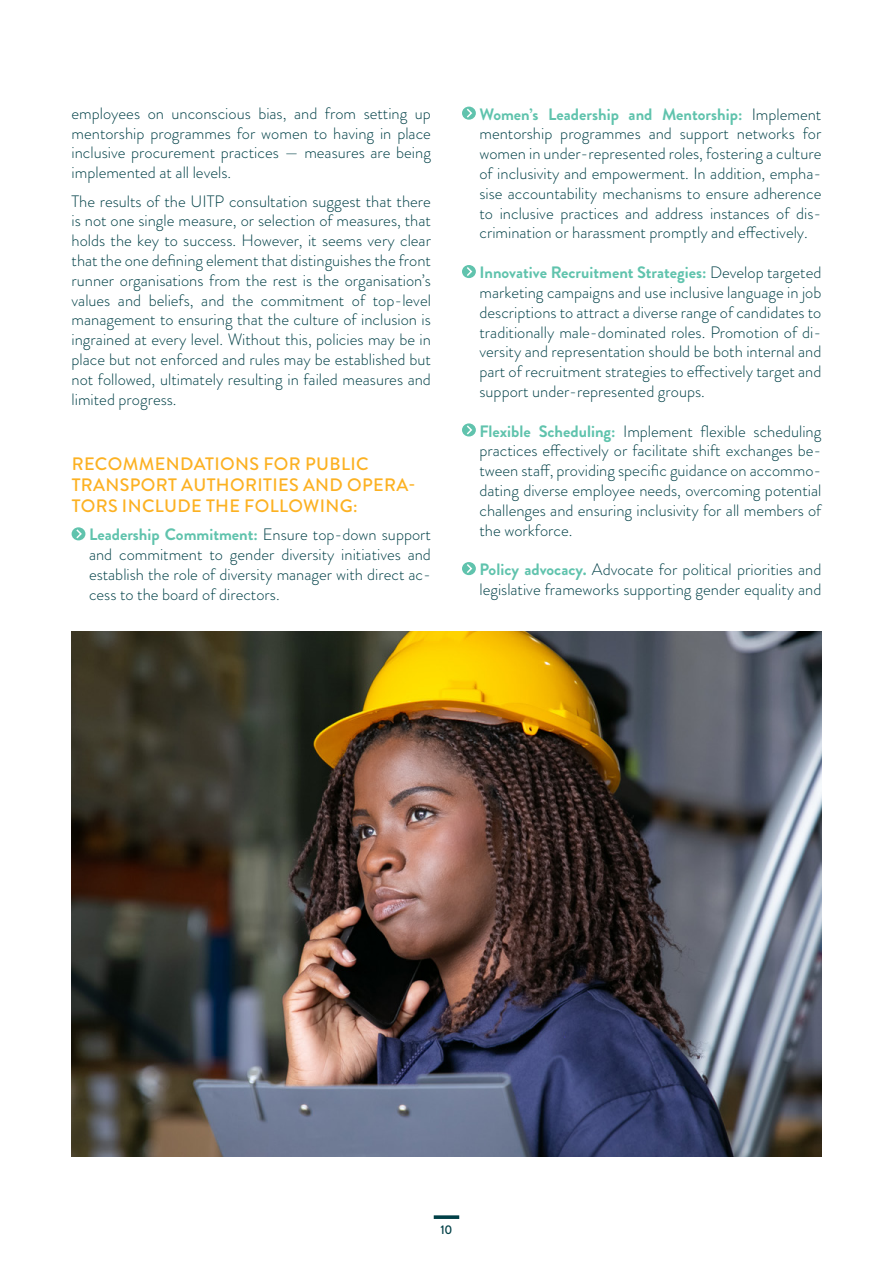
<style>
.page{position:relative;width:893px;height:1263px;background:#fff}
.page>*{position:absolute;margin:0;border:0;box-sizing:border-box;transform-origin:0 0}
.t1{font:500 18px/21px "Brandon Grotesque";letter-spacing:.02em;color:#fcb122}
.t2{font:300 16.5px/19.8px "Brandon Grotesque";color:#004047;text-align:justify}
.t3{font:500 12.6px "Brandon Grotesque";color:#004047}
.s1{font-weight:700;color:#60c3ad}
</style>
<div class="page">
<svg style="left:434px;top:1215px;width:25px;height:4px"></svg>
<div style="left:72px;top:527px;width:13px;height:13px;background:#60c3ad;border-radius:50%"></div>
<svg style="left:75px;top:528px;width:8px;height:12px"></svg>
<svg style="left:462px;top:107px;width:14px;height:13px"></svg>
<svg style="left:465px;top:107px;width:8px;height:12px"></svg>
<div style="left:462px;top:265px;width:14px;height:13px;background:#60c3ad;border-radius:50%"></div>
<svg style="left:465px;top:265px;width:8px;height:13px"></svg>
<svg style="left:462px;top:423px;width:14px;height:13px"></svg>
<svg style="left:465px;top:424px;width:8px;height:12px"></svg>
<div style="left:462px;top:562px;width:14px;height:13px;background:#60c3ad;border-radius:50%"></div>
<svg style="left:465px;top:562px;width:8px;height:13px"></svg>
<img style="left:72px;top:631px;width:749px;height:526px">
<p class="t2" style="left:72px;top:103px;width:361px">employees on unconscious bias, and from setting up mentorship programmes for women to having in place inclusive procurement practices — measures are being implemented at all levels.</p>
<p class="t2" style="left:72px;top:191px;width:361px">The results of the UITP consultation suggest that there is not one single measure, or selection of measures, that holds the key to success. However, it seems very clear that the one defining element that distinguishes the front runner organisations from the rest is the organisation’s values and beliefs, and the commitment of top-level management to ensuring that the culture of inclusion is ingrained at every level. Without this, policies may be in place but not enforced and rules may be established but not followed, ultimately resulting in failed measures and limited progress.</p>
<p class="t1" style="left:72px;top:454px;width:345px">RECOMMENDATIONS FOR PUBLIC<br>TRANSPORT AUTHORITIES AND OPERA-<br>TORS INCLUDE THE FOLLOWING:</p>
<p class="t2" style="left:89px;top:525px;width:343px"><span class="s1">Leadership Commitment:</span> Ensure top-down support and commitment to gender diversity initiatives and establish the role of diversity manager with direct ac&shy;cess to the board of directors.</p>
<p class="t2" style="left:479px;top:104px;width:343px"><span class="s1">Women’s Leadership and Mentorship:</span> Implement mentorship programmes and support networks for women in under-represented roles, fostering a culture of inclusivity and empowerment. In addition, empha&shy;sise accountability mechanisms to ensure adherence to inclusive practices and address instances of dis&shy;crimination or harassment promptly and effectively.</p>
<p class="t2" style="left:479px;top:263px;width:343px"><span class="s1">Innovative Recruitment Strategies:</span> Develop targeted marketing campaigns and use inclusive language in job descriptions to attract a diverse range of candidates to traditionally male-dominated roles. Promotion of di&shy;versity and representation should be both internal and part of recruitment strategies to effectively target and support under-represented groups.</p>
<p class="t2" style="left:479px;top:421px;width:343px"><span class="s1">Flexible Scheduling:</span> Implement flexible scheduling practices effectively or facilitate shift exchanges be&shy;tween staff, providing specific guidance on accommo&shy;dating diverse employee needs, overcoming potential challenges and ensuring inclusivity for all members of the workforce.</p>
<p class="t2" style="left:479px;top:560px;width:343px"><span class="s1">Policy advocacy.</span> Advocate for political priorities and legislative frameworks supporting gender equality and</p>
<p class="t3" style="left:440px;top:1221px;width:14px">10</p>
</div>
